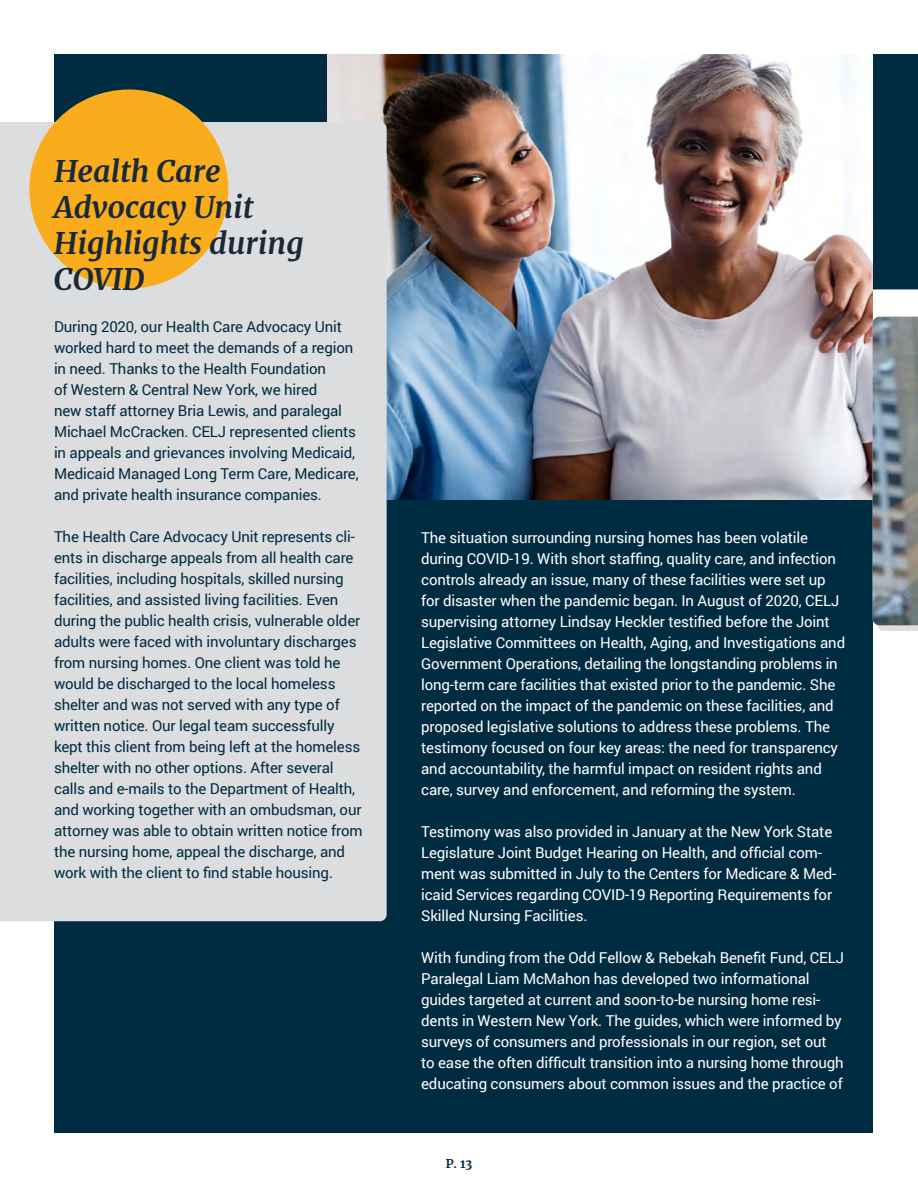
<style>
.page{position:relative;width:918px;height:1188px;background:#fff}
.page>*{position:absolute;margin:0;border:0;box-sizing:border-box;transform-origin:0 0}
.t1{font:italic 700 30px/36px "Merriweather";color:#1a2937}
.t2{font:15px/21px "Roboto";letter-spacing:-.01em;color:#fff}
.t3{font:15px/21px "Roboto";letter-spacing:-.01em;color:#002c41}
.t4{font:700 12px "Merriweather";color:#002c41}
.s1{color:#032b40}
</style>
<div class="page">
<div style="left:54px;top:54px;width:819px;height:1079px;background:#002c41"></div>
<div style="left:873px;top:54px;width:45px;height:235px;background:#002c41"></div>
<img style="left:328px;top:54px;width:545px;height:446px">
<div style="left:0;top:122px;width:387px;height:799px;background:#dcdddf"></div>
<div style="left:29px;top:90px;width:199px;height:198px;background:#faad1c;border-radius:50%"></div>
<img style="left:873px;top:317px;width:45px;height:308px">
<p class="t1" style="left:54px;top:152px;width:251px">Health Care<br>Advocacy Unit<br>Highlights during<br>COVID</p>
<p class="t3" style="left:54px;top:315px;width:306px">During 2020, our Health Care Advocacy Unit worked hard to meet the demands of a region in need. Thanks to the Health Foundation<br>of Western &amp; Central New York, we hired<br>new staff attorney Bria Lewis, and paralegal Michael McCracken. CELJ represented clients in appeals and grievances involving Medicaid, Medicaid Managed Long Term Care, Medicare, and private health insurance companies.</p>
<p class="t3" style="left:54px;top:525px;width:310px">The Health Care Advocacy Unit represents cli&shy;ents in discharge appeals from all health care facilities, including hospitals, skilled nursing facilities, and assisted living facilities. Even during the public health crisis, vulnerable older adults were faced with involuntary discharges from nursing homes. One client was told he would be discharged to the local homeless shelter and was not served with any type of written notice. Our legal team successfully kept this client from being left at the homeless shelter with no other options. After several calls and e-mails to the Department of Health, and working together with an ombudsman, our attorney was able to obtain written notice from the nursing home, appeal the discharge, and work with <span class="s1">the client to find stable housing.</span></p>
<p class="t2" style="left:421px;top:526px;width:426px">The situation surrounding nursing homes has been volatile during COVID-19. With short staffing, quality care, and infection controls already an issue, many of these facilities were set up for disaster when the pandemic began. In August of 2020, CELJ supervising attorney Lindsay Heckler testified before the Joint Legislative Committees on Health, Aging, and Investigations and Government Operations, detailing the longstanding problems in long-term care facilities that existed prior to the pandemic. She reported on the impact of the pandemic on these facilities, and proposed legislative solutions to address these problems. The testimony focused on four key areas: the need for transparency and accountability, the harmful impact on resident rights and care, survey and enforcement, and reforming the system.</p>
<p class="t2" style="left:421px;top:820px;width:417px">Testimony was also provided in January at the New York State Legislature Joint Budget Hearing on Health, and official com&shy;ment was submitted in July to the Centers for Medicare &amp; Med&shy;icaid Services regarding COVID-19 Reporting Requirements for Skilled Nursing Facilities.</p>
<p class="t2" style="left:421px;top:946px;width:424px">With funding from the Odd Fellow &amp; Rebekah Benefit Fund, CELJ Paralegal Liam McMahon has developed two informational guides targeted at current and soon-to-be nursing home resi&shy;dents in Western New York. The guides, which were informed by surveys of consumers and professionals in our region, set out to ease the often difficult transition into a nursing home through educating consumers about common issues and the practice of</p>
<p class="t4" style="left:446px;top:1156px;width:28px">P. 13</p>
</div>
